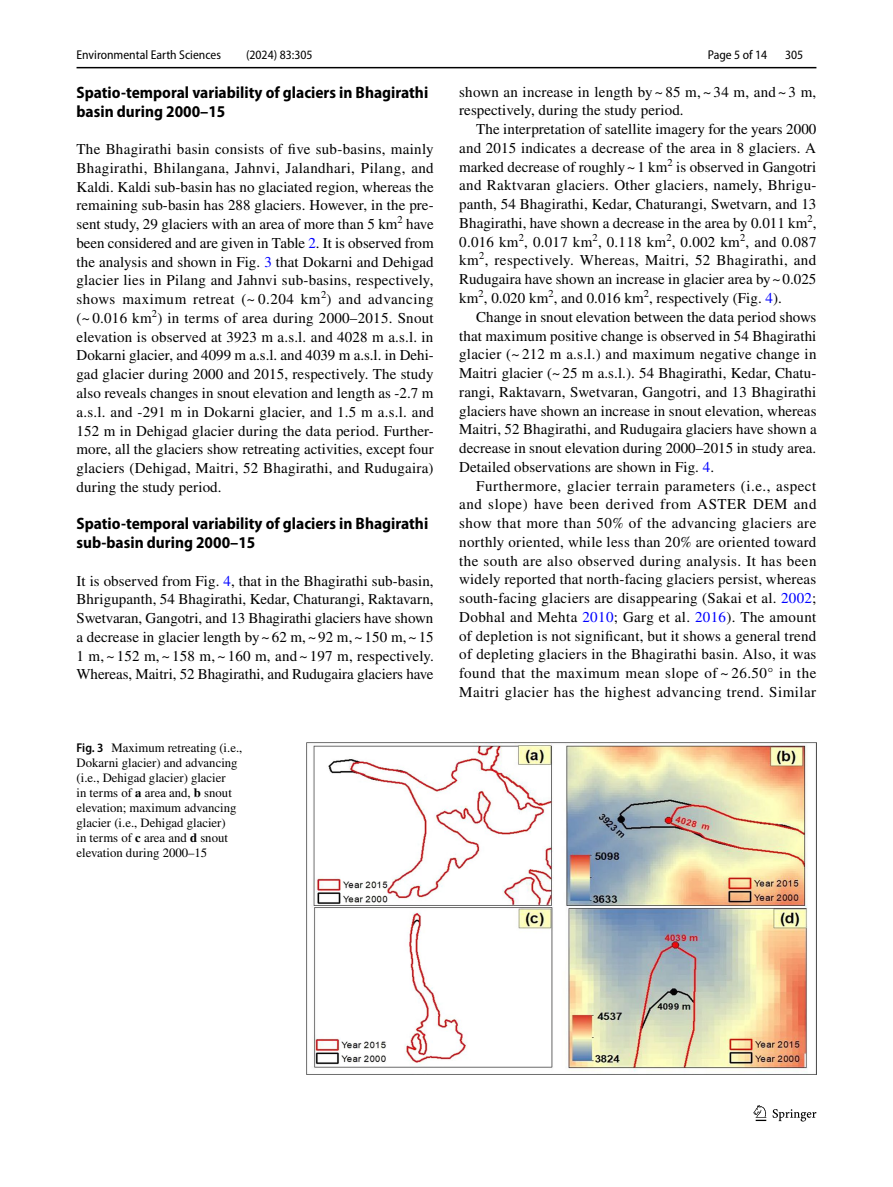
<style>
.page{position:relative;width:893px;height:1187px;background:#fff}
.page>*{position:absolute;margin:0;border:0;box-sizing:border-box;transform-origin:0 0}
.t1{font:700 semi-condensed 16.5px/18.8px "Myriad Pro";color:#000}
.t2{font:15px/18.8px "STIX";letter-spacing:.005em;color:#000;text-align:justify}
.t3{font:12.75px/15px "STIX";color:#000}
.t4{font:semi-condensed 12.75px "Myriad Pro";color:#000}
.s1{color:#00f}
.s2{font-family:"Myriad Pro";font-weight:600;font-stretch:semi-condensed}
.s3{font-weight:700}
</style>
<div class="page">
<hr style="left:77px;top:67px;width:739px;height:1px;background:#000">
<svg style="left:753px;top:1105px;width:13px;height:15px"></svg>
<svg style="left:773px;top:1109px;width:43px;height:12px"></svg>
<img style="left:306px;top:742px;width:510px;height:331px">
<p class="t4" style="left:77px;top:48px;width:146px">Environmental Earth Sciences</p>
<p class="t4" style="left:246px;top:48px;width:68px">(2024) 83:305</p>
<p class="t4" style="left:708px;top:48px;width:61px">Page 5 of 14</p>
<p class="t4" style="left:785px;top:48px;width:20px">305</p>
<p class="t1" style="left:77px;top:83px;width:353px">Spatio‑temporal variability of glaciers in Bhagirathi basin during 2000–15</p>
<p class="t2" style="left:77px;top:141px;width:359px">The Bhagirathi basin consists of five sub-basins, mainly Bhagirathi, Bhilangana, Jahnvi, Jalandhari, Pilang, and Kaldi. Kaldi sub-basin has no glaciated region, whereas the remaining sub-basin has 288 glaciers. However, in the pre&shy;sent study, 29 glaciers with an area of more than 5 km<sup>2</sup> have been considered and are given in Table <span class="s1">2</span>. It is observed from the analysis and shown in Fig. <span class="s1">3</span> that Dokarni and Dehigad glacier lies in Pilang and Jahnvi sub-basins, respectively, shows maximum retreat (~ 0.204 km<sup>2</sup>) and advancing (~ 0.016 km<sup>2</sup>) in terms of area during 2000–2015. Snout elevation is observed at 3923 m a.s.l. and 4028 m a.s.l. in Dokarni glacier, and 4099 m a.s.l. and 4039 m a.s.l. in Dehi&shy;gad glacier during 2000 and 2015, respectively. The study also reveals changes in snout elevation and length as -2.7 m a.s.l. and -291 m in Dokarni glacier, and 1.5 m a.s.l. and 152 m in Dehigad glacier during the data period. Further&shy;more, all the glaciers show retreating activities, except four glaciers (Dehigad, Maitri, 52 Bhagirathi, and Rudugaira) during the study period.</p>
<p class="t1" style="left:77px;top:514px;width:353px">Spatio‑temporal variability of glaciers in Bhagirathi sub‑basin during 2000–15</p>
<p class="t2" style="left:77px;top:572px;width:359px">It is observed from Fig. <span class="s1">4</span>, that in the Bhagirathi sub-basin, Bhrigupanth, 54 Bhagirathi, Kedar, Chaturangi, Raktavarn, Swetvaran, Gangotri, and 13 Bhagirathi glaciers have shown a decrease in glacier length by~62 m,~92 m,~150 m,~15<br>1 m, ~ 152 m, ~ 158 m, ~ 160 m, and ~ 197 m, respectively.<br>Whereas, Maitri, 52 Bhagirathi, and Rudugaira glaciers have</p>
<p class="t2" style="left:459px;top:83px;width:359px">shown an increase in length by ~ 85 m, ~ 34 m, and ~ 3 m, respectively, during the study period.</p>
<p class="t2" style="left:459px;top:121px;width:359px;text-indent:17px">The interpretation of satellite imagery for the years 2000 and 2015 indicates a decrease of the area in 8 glaciers. A marked decrease of roughly~1 km<sup>2</sup> is observed in Gangotri and Raktvaran glaciers. Other glaciers, namely, Bhrigu&shy;panth, 54 Bhagirathi, Kedar, Chaturangi, Swetvarn, and 13<br>Bhagirathi, have shown a decrease in the area by 0.011 km<sup>2</sup>, 0.016 km<sup>2</sup>, 0.017 km<sup>2</sup>, 0.118 km<sup>2</sup>, 0.002 km<sup>2</sup>, and 0.087 km<sup>2</sup>, respectively. Whereas, Maitri, 52 Bhagirathi, and Rudugaira have shown an increase in glacier area by~0.025 km<sup>2</sup>, 0.020 km<sup>2</sup>, and 0.016 km<sup>2</sup>, respectively (Fig. <span class="s1">4</span>).</p>
<p class="t2" style="left:459px;top:308px;width:359px;text-indent:17px">Change in snout elevation between the data period shows that maximum positive change is observed in 54 Bhagirathi glacier (~ 212 m a.s.l.) and maximum negative change in Maitri glacier (~ 25 m a.s.l.). 54 Bhagirathi, Kedar, Chatu&shy;rangi, Raktavarn, Swetvaran, Gangotri, and 13 Bhagirathi glaciers have shown an increase in snout elevation, whereas Maitri, 52 Bhagirathi, and Rudugaira glaciers have shown a decrease in snout elevation during 2000–2015 in study area.<br>Detailed observations are shown in Fig. <span class="s1">4</span>.</p>
<p class="t2" style="left:459px;top:477px;width:359px;text-indent:17px">Furthermore, glacier terrain parameters (i.e., aspect and slope) have been derived from ASTER DEM and show that more than 50% of the advancing glaciers are northly oriented, while less than 20% are oriented toward the south are also observed during analysis. It has been widely reported that north-facing glaciers persist, whereas south-facing glaciers are disappearing (Sakai et al. <span class="s1">2002</span>; Dobhal and Mehta <span class="s1">2010</span>; Garg et al. <span class="s1">2016</span>). The amount of depletion is not significant, but it shows a general trend of depleting glaciers in the Bhagirathi basin. Also, it was found that the maximum mean slope of ~ 26.50° in the Maitri glacier has the highest advancing trend. Similar</p>
<p class="t3" style="left:77px;top:741px;width:167px"><span class="s2">Fig. 3</span> Maximum retreating (i.e.,<br>Dokarni glacier) and advancing (i.e., Dehigad glacier) glacier<br>in terms of <span class="s3">a</span> area and, <span class="s3">b</span> snout elevation; maximum advancing glacier (i.e., Dehigad glacier)<br>in terms of <span class="s3">c</span> area and <span class="s3">d</span> snout elevation during 2000–15</p>
</div>
